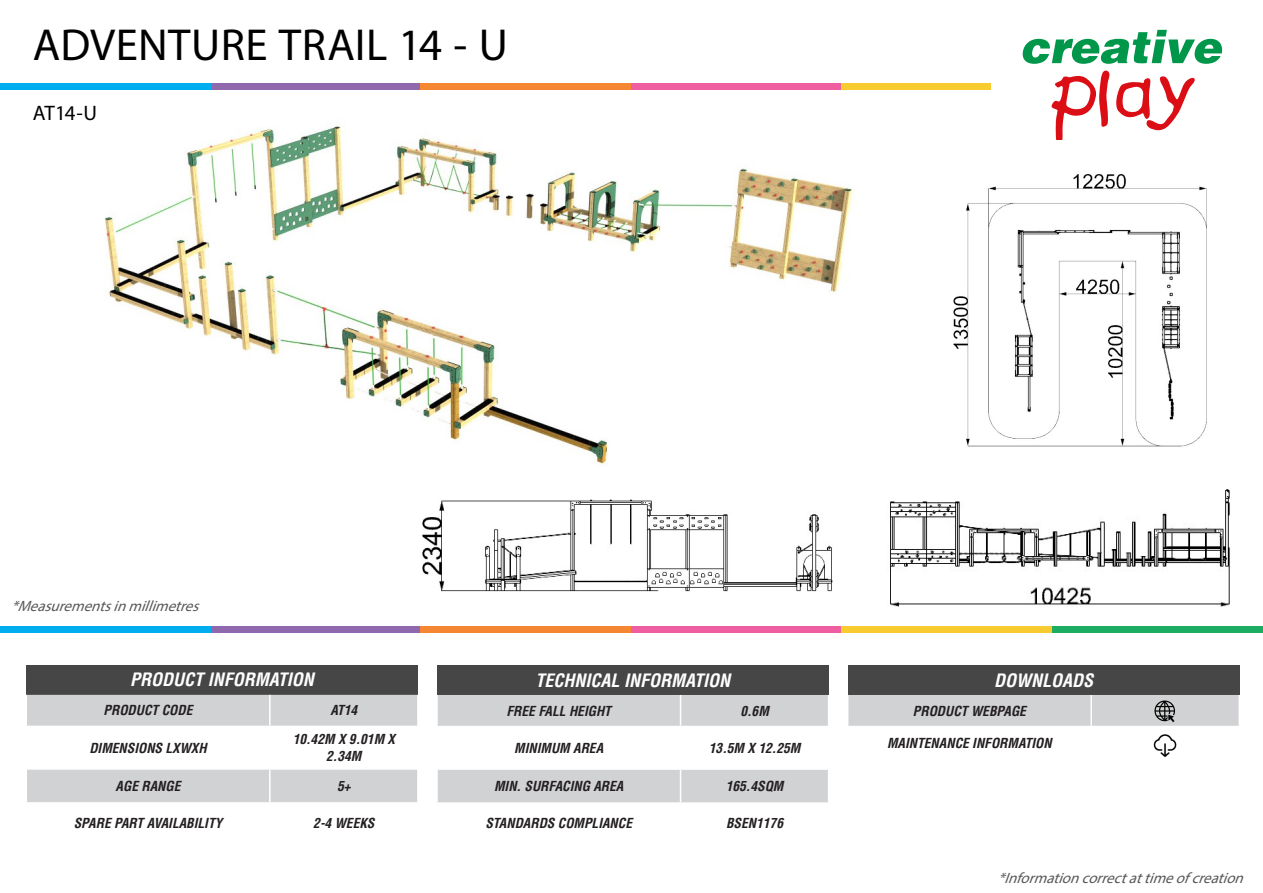
<style>
.page{position:relative;width:1263px;height:893px;background:#fff}
.page>*{position:absolute;margin:0;border:0;box-sizing:border-box;transform-origin:0 0}
.t1{font:45px "Myriad Pro";letter-spacing:.005em;color:#000}
.t2{font:21px "Myriad Pro";color:#000}
.t3{font:italic 700 condensed 18px "Helvetica LT Std";color:#fff}
.t4{font:italic 15px "Myriad Pro";color:#57585a}
.t5{font:italic 700 condensed 13.5px/16.2px "Helvetica LT Std";color:#231f20;text-align:center}
</style>
<div class="page">
<img style="left:105px;top:126px;width:749px;height:338px">
<div style="left:0;top:626px;width:211px;height:6px;background:#00aeef"></div>
<div style="left:211px;top:626px;width:210px;height:6px;background:#9068ad"></div>
<div style="left:420px;top:626px;width:211px;height:6px;background:#f58632"></div>
<div style="left:631px;top:626px;width:210px;height:6px;background:#f05ea2"></div>
<div style="left:841px;top:626px;width:211px;height:6px;background:#f8cc30"></div>
<div style="left:1052px;top:626px;width:211px;height:6px;background:#1cad63"></div>
<svg style="left:1051px;top:70px;width:58px;height:69px"></svg>
<svg style="left:1116px;top:76px;width:79px;height:54px"></svg>
<svg style="left:1022px;top:30px;width:201px;height:34px"></svg>
<div style="left:0;top:83px;width:211px;height:7px;background:#00aeef"></div>
<div style="left:211px;top:83px;width:210px;height:7px;background:#9068ad"></div>
<div style="left:420px;top:83px;width:211px;height:7px;background:#f58632"></div>
<div style="left:631px;top:83px;width:210px;height:7px;background:#f05ea2"></div>
<div style="left:841px;top:83px;width:150px;height:7px;background:#f8cc30"></div>
<div style="left:26px;top:665px;width:392px;height:30px;background:#464646"></div>
<div style="left:27px;top:695px;width:390px;height:31px;background:#d1d2d4"></div>
<div style="left:27px;top:770px;width:390px;height:32px;background:#d1d2d4"></div>
<hr style="left:269px;top:695px;width:2px;height:31px;background:#fff">
<hr style="left:269px;top:770px;width:2px;height:32px;background:#fff">
<div style="left:437px;top:665px;width:392px;height:30px;background:#464646"></div>
<div style="left:438px;top:695px;width:390px;height:31px;background:#d1d2d4"></div>
<div style="left:438px;top:770px;width:390px;height:32px;background:#d1d2d4"></div>
<hr style="left:680px;top:695px;width:1px;height:31px;background:#fff">
<hr style="left:680px;top:770px;width:1px;height:32px;background:#fff">
<div style="left:848px;top:665px;width:391px;height:30px;background:#464646"></div>
<div style="left:848px;top:695px;width:391px;height:31px;background:#d1d2d4"></div>
<img style="left:1153px;top:734px;width:24px;height:23px">
<img style="left:953px;top:174px;width:254px;height:273px">
<img style="left:890px;top:489px;width:340px;height:118px">
<img style="left:422px;top:499px;width:411px;height:93px">
<p class="t1" style="left:33px;top:17px;width:476px">ADVENTURE TRAIL 14 - U</p>
<p class="t2" style="left:33px;top:100px;width:66px">AT14-U</p>
<p class="t4" style="left:11px;top:596px;width:195px">*Measurementsinmillimetres</p>
<p class="t3" style="left:130px;top:668px;width:185px">PRODUCT INFORMATION</p>
<p class="t5" style="left:104px;top:703px;width:90px">PRODUCT CODE</p>
<p class="t5" style="left:330px;top:703px;width:29px">AT14</p>
<p class="t5" style="left:89px;top:740px;width:119px">DIMENSIONS LXWXH</p>
<p class="t5" style="left:293px;top:732px;width:104px">10.42M X 9.01M X<br>2.34M</p>
<p class="t5" style="left:116px;top:778px;width:66px">AGE RANGE</p>
<p class="t5" style="left:337px;top:778px;width:15px">5+</p>
<p class="t5" style="left:74px;top:815px;width:150px">SPARE PART AVAILABILITY</p>
<p class="t5" style="left:313px;top:815px;width:63px">2-4 WEEKS</p>
<p class="t3" style="left:535px;top:669px;width:196px">TECHNICAL INFORMATION</p>
<p class="t5" style="left:506px;top:703px;width:106px">FREE FALL HEIGHT</p>
<p class="t5" style="left:740px;top:703px;width:30px">0.6M</p>
<p class="t5" style="left:514px;top:740px;width:90px">MINIMUM AREA</p>
<p class="t5" style="left:709px;top:740px;width:93px">13.5M X 12.25M</p>
<p class="t5" style="left:494px;top:778px;width:131px">MIN. SURFACING AREA</p>
<p class="t5" style="left:726px;top:778px;width:59px">165.4SQM</p>
<p class="t5" style="left:485px;top:815px;width:148px">STANDARDS COMPLIANCE</p>
<p class="t5" style="left:726px;top:815px;width:59px">BSEN1176</p>
<p class="t3" style="left:994px;top:669px;width:101px">DOWNLOADS</p>
<p class="t5" style="left:913px;top:703px;width:115px">PRODUCT WEBPAGE</p>
<p class="t5" style="left:887px;top:735px;width:166px">MAINTENANCE INFORMATION</p>
<p class="t4" style="left:998px;top:869px;width:253px">*Informationcorrectattimeofcreation</p>
</div>
